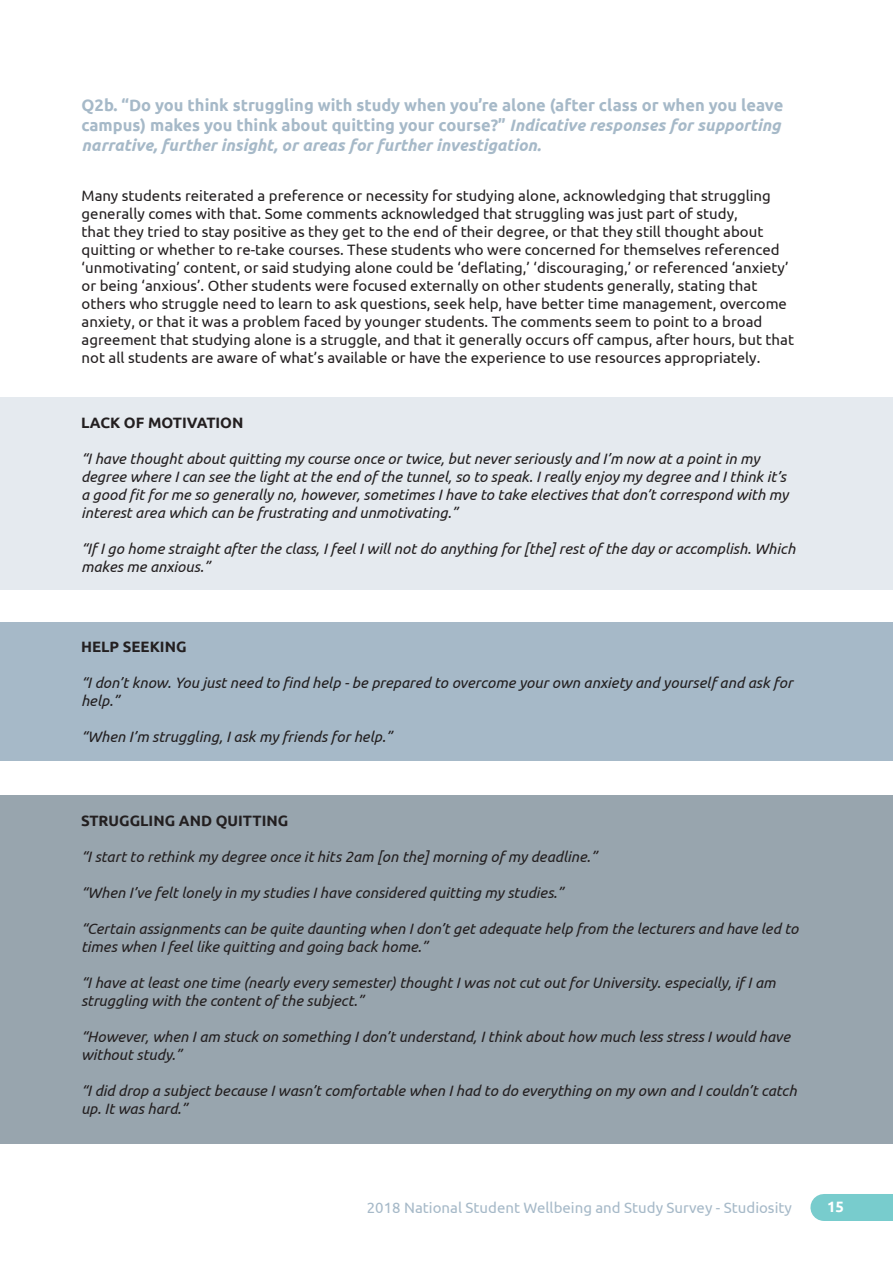
<style>
.page{position:relative;width:893px;height:1263px;background:#fff}
.page>*{position:absolute;margin:0;border:0;box-sizing:border-box;transform-origin:0 0}
.Sub_heading_text{font:700 16.5px/19.8px "Ubuntu";color:#a6b9c8}
.Normal_paragraph_Ubu{font:italic 15px/18px "Ubuntu";color:#231f20}
.Normal_paragraph_Ubu-2{font:15px/18px "Ubuntu";color:#231f20}
.t1{font:15px "Ubuntu";color:#a6b9c8}
.Normal_paragraph_Ubu-3{font:700 15px "Ubuntu";color:#231f20}
.t2{font:700 15px "Ubuntu";color:#fff}
.s1{font-style:italic}
</style>
<div class="page">
<div style="left:824px;top:1194px;width:69px;height:27px;background:#78cccd"></div>
<div style="left:0;top:795px;width:893px;height:349px;background:#98a5ae"></div>
<div style="left:0;top:623px;width:893px;height:138px;background:#a6b9c8"></div>
<div style="left:0;top:397px;width:893px;height:192px;background:#e5eaef"></div>
<p class="Sub_heading_text" style="left:82px;top:95px;width:703px">Q2b. “Do you think struggling with study when you’re alone (after class or when you leave campus) makes you think about quitting your course?” <span class="s1">Indicative responses for supporting narrative, further insight, or areas for further investigation.</span></p>
<p class="Normal_paragraph_Ubu-2" style="left:82px;top:186px;width:714px">Many students reiterated a preference or necessity for studying alone, acknowledging that struggling generally comes with that. Some comments acknowledged that struggling was just part of study,<br>that they tried to stay positive as they get to the end of their degree, or that they still thought about quitting or whether to re-take courses. These students who were concerned for themselves referenced ‘unmotivating’ content, or said studying alone could be ‘deflating,’ ‘discouraging,’ or referenced ‘anxiety’ or being ‘anxious’. Other students were focused externally on other students generally, stating that others who struggle need to learn to ask questions, seek help, have better time management, overcome anxiety, or that it was a problem faced by younger students. The comments seem to point to a broad agreement that studying alone is a struggle, and that it generally occurs off campus, after hours, but that not all students are aware of what’s available or have the experience to use resources appropriately.</p>
<p class="Normal_paragraph_Ubu-3" style="left:81px;top:414px;width:164px">LACK OF MOTIVATION</p>
<p class="Normal_paragraph_Ubu" style="left:81px;top:449px;width:709px">“I have thought about quitting my course once or twice, but never seriously and I’m now at a point in my degree where I can see the light at the end of the tunnel, so to speak. I really enjoy my degree and I think it’s a good fit for me so generally no, however, sometimes I have to take electives that don’t correspond with my interest area which can be frustrating and unmotivating.”</p>
<p class="Normal_paragraph_Ubu" style="left:81px;top:539px;width:716px">“If I go home straight after the class, I feel I will not do anything for [the] rest of the day or accomplish. Which makes me anxious.”</p>
<p class="Normal_paragraph_Ubu-3" style="left:81px;top:638px;width:107px">HELP SEEKING</p>
<p class="Normal_paragraph_Ubu" style="left:81px;top:673px;width:713px">“I don’t know. You just need to find help - be prepared to overcome your own anxiety and yourself and ask for help.”</p>
<p class="Normal_paragraph_Ubu" style="left:81px;top:727px;width:313px">“When I’m struggling, I ask my friends for help.”</p>
<p class="Normal_paragraph_Ubu-3" style="left:81px;top:812px;width:209px">STRUGGLING AND QUITTING</p>
<p class="Normal_paragraph_Ubu" style="left:81px;top:847px;width:517px">“I start to rethink my degree once it hits 2am [on the] morning of my deadline.”</p>
<p class="Normal_paragraph_Ubu" style="left:81px;top:883px;width:484px">“When I’ve felt lonely in my studies I have considered quitting my studies.”</p>
<p class="Normal_paragraph_Ubu" style="left:81px;top:919px;width:719px">“Certain assignments can be quite daunting when I don’t get adequate help from the lecturers and have led to times when I feel like quitting and going back home.”</p>
<p class="Normal_paragraph_Ubu" style="left:81px;top:973px;width:696px">“I have at least one time (nearly every semester) thought I was not cut out for University. especially, if I am struggling with the content of the subject.”</p>
<p class="Normal_paragraph_Ubu" style="left:81px;top:1027px;width:711px">“However, when I am stuck on something I don’t understand, I think about how much less stress I would have without study.”</p>
<p class="Normal_paragraph_Ubu" style="left:81px;top:1081px;width:717px">“I did drop a subject because I wasn’t comfortable when I had to do everything on my own and I couldn’t catch up. It was hard.”</p>
<p class="t1" style="left:367px;top:1199px;width:427px">2018 National Student Wellbeing and Study Survey - Studiosity</p>
<p class="t2" style="left:827px;top:1197px;width:19px">15</p>
</div>
